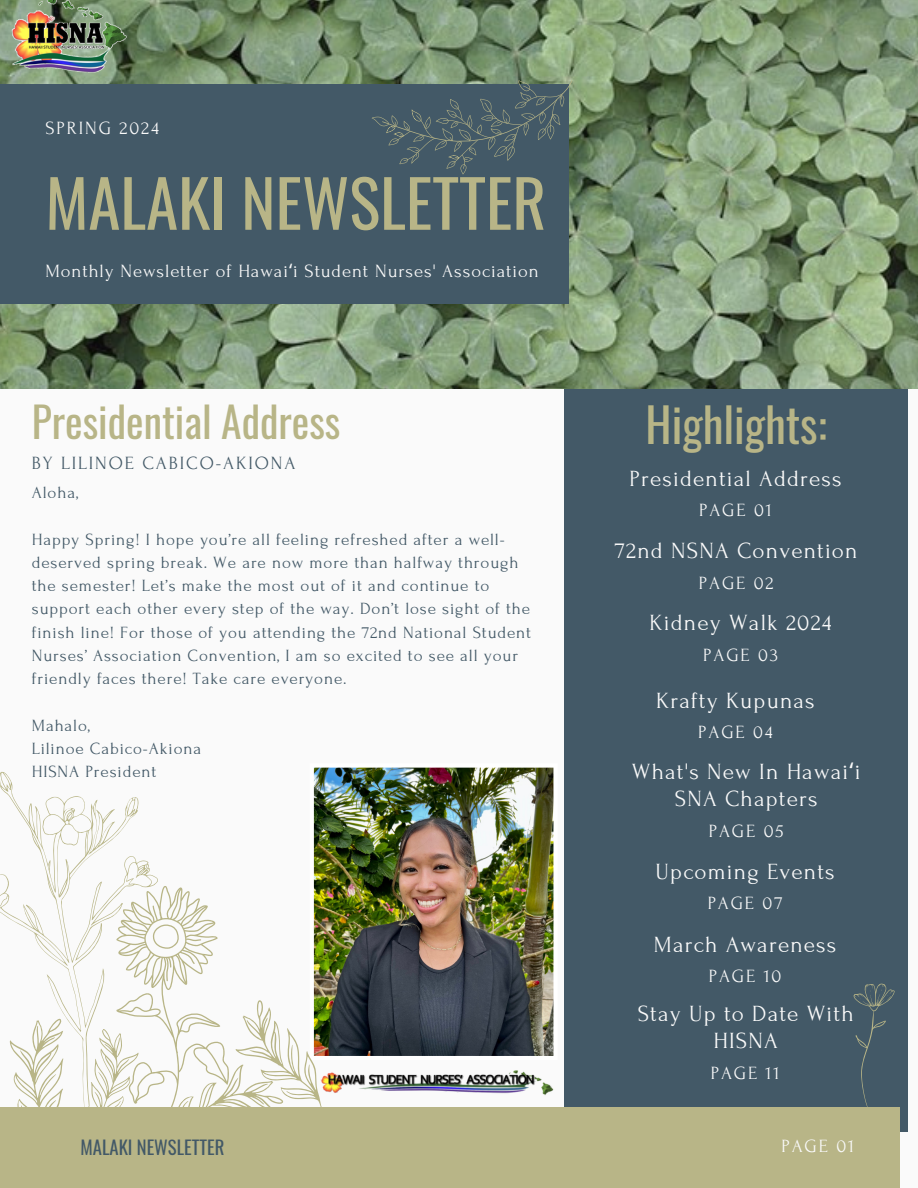
<style>
.page{position:relative;width:918px;height:1188px;background:#fafafa}
.page>*{position:absolute;margin:0;border:0;box-sizing:border-box;transform-origin:0 0}
.t1{font:64.95px "Oswald";color:#b8b587}
.t2{font:46.65px "Oswald";color:#b8b587}
.t3{font:41.7px "Oswald";color:#b8b587}
.t4{font:23.25px/27px "Forum";letter-spacing:.05em;color:#fafafa;text-align:center}
.t5{font:18.6px "Forum";letter-spacing:.1em;color:#fafafa}
.t6{font:18.6px "Forum";letter-spacing:.05em;color:#fafafa}
.t7{font:18.6px "Forum";letter-spacing:.1em;color:#435967}
.t8{font:18.6px "Oswald";color:#435967}
.t9{font:17.1px/23.2px "Forum";letter-spacing:.05em;color:#435967}
.s1{font-family:"Noto Sans"}
</style>
<div class="page">
<div style="left:565px;top:350px;width:343px;height:782px;background:#435967"></div>
<img style="left:0;top:0;width:918px;height:389px">
<div style="left:0;top:84px;width:568px;height:219px;background:#435967"></div>
<div style="left:0;top:1107px;width:900px;height:81px;background:#b8b587"></div>
<img style="left:313px;top:767px;width:241px;height:289px">
<svg style="left:0;top:772px;width:158px;height:111px"></svg>
<svg style="left:370px;top:36px;width:203px;height:139px"></svg>
<svg style="left:854px;top:984px;width:41px;height:123px"></svg>
<img style="left:357px;top:1063px;width:208px;height:34px">
<svg style="left:0;top:883px;width:357px;height:224px"></svg>
<img style="left:0;top:0;width:141px;height:84px">
<h6 class="t5" style="left:45px;top:118px;width:115px">SPRING 2024</h6>
<h1 class="t1" style="left:45px;top:152px;width:502px">MALAKI NEWSLETTER</h1>
<h2 class="t6" style="left:45px;top:261px;width:495px">Monthly Newsletter of Hawai<span class="s1">ʻ</span>i Student Nurses' Association</h2>
<h3 class="t3" style="left:32px;top:389px;width:310px">Presidential Address</h3>
<h5 class="t7" style="left:32px;top:453px;width:265px">BY LILINOE CABICO-AKIONA</h5>
<p class="t9" style="left:32px;top:481px;width:48px">Aloha,</p>
<p class="t9" style="left:32px;top:528px;width:501px">Happy Spring! I hope you’re all feeling refreshed after a well&shy;deserved spring break. We are now more than halfway through the semester! Let’s make the most out of it and continue to support each other every step of the way. Don’t lose sight of the finish line! For those of you attending the 72nd National Student Nurses’ Association Convention, I am so excited to see all your friendly faces there! Take care everyone.</p>
<p class="t9" style="left:32px;top:714px;width:60px">Mahalo,</p>
<p class="t9" style="left:32px;top:737px;width:171px">Lilinoe Cabico-Akiona</p>
<p class="t9" style="left:32px;top:760px;width:126px">HISNA President</p>
<p class="t4" style="left:632px;top:759px;width:230px">What's New In Hawai<span class="s1">ʻ</span>i<br>SNA Chapters</p>
<p class="t5" style="left:709px;top:821px;width:76px">PAGE 05</p>
<h4 class="t2" style="left:646px;top:389px;width:183px">Highlights:</h4>
<h5 class="t4" style="left:629px;top:465px;width:214px">Presidential Address</h5>
<h4 class="t5" style="left:699px;top:500px;width:74px">PAGE 01</h4>
<h5 class="t4" style="left:615px;top:537px;width:244px">72nd NSNA Convention</h5>
<h4 class="t5" style="left:699px;top:573px;width:76px">PAGE 02</h4>
<h5 class="t4" style="left:650px;top:609px;width:184px">Kidney Walk 2024</h5>
<h4 class="t5" style="left:703px;top:645px;width:76px">PAGE 03</h4>
<h5 class="t4" style="left:656px;top:687px;width:160px">Krafty Kupunas</h5>
<h4 class="t5" style="left:698px;top:722px;width:76px">PAGE 04</h4>
<h5 class="t4" style="left:656px;top:858px;width:181px">Upcoming Events</h5>
<p class="t5" style="left:708px;top:894px;width:76px">PAGE 07</p>
<h5 class="t4" style="left:654px;top:931px;width:184px">March Awareness</h5>
<h4 class="t5" style="left:709px;top:967px;width:74px">PAGE 10</h4>
<h5 class="t4" style="left:638px;top:1001px;width:217px">Stay Up to Date With<br>HISNA</h5>
<h4 class="t5" style="left:711px;top:1063px;width:70px">PAGE 11</h4>
<h4 class="t8" style="left:81px;top:1133px;width:145px">MALAKI NEWSLETTER</h4>
<h5 class="t5" style="left:781px;top:1136px;width:74px">PAGE 01</h5>
</div>
